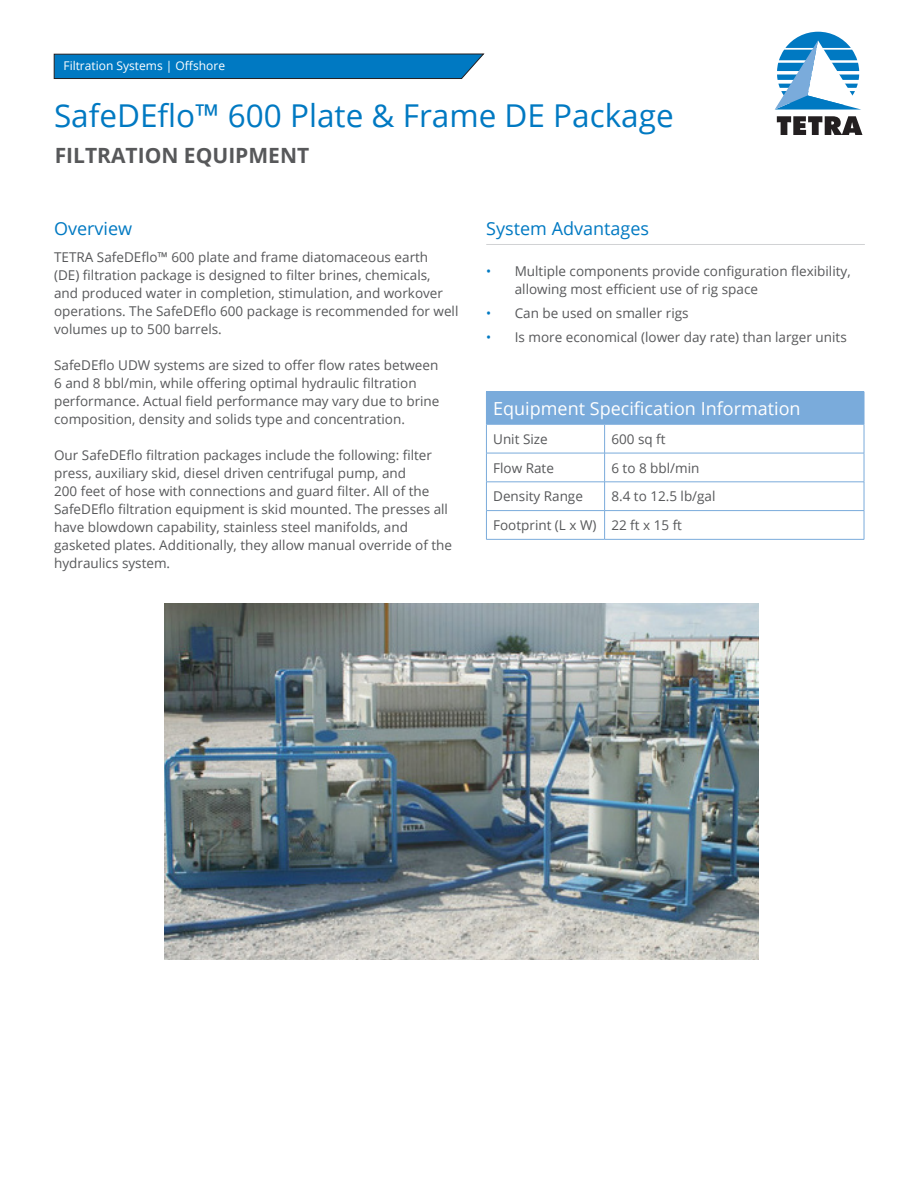
<style>
.page{position:relative;width:918px;height:1188px;background:#fff}
.page>*{position:absolute;margin:0;border:0;box-sizing:border-box;transform-origin:0 0}
.t1{font:31.5px "Open Sans";color:#0079c2}
.t2{font:700 21px "Open Sans";color:#57585a}
.table_titles{font:18px "Open Sans";color:#fff}
.Header1{font:18px "Open Sans";color:#0079c2}
.text_9{font:13.5px/18px "Open Sans";color:#57585a}
.t3{font:12px "Open Sans";color:#fff}
.s1{color:#0079c2}
</style>
<div class="page">
<svg style="left:54px;top:53px;width:430px;height:26px;background:#0f78b7"></svg>
<svg style="left:777px;top:116px;width:85px;height:19px"></svg>
<svg style="left:775px;top:32px;width:86px;height:78px"></svg>
<div style="left:486px;top:392px;width:378px;height:32px;background:#7aabdb"></div>
<hr style="left:486px;top:391px;width:119px;height:1px;background:#7aabdb">
<hr style="left:605px;top:391px;width:259px;height:1px;background:#7aabdb">
<hr style="left:864px;top:392px;width:1px;height:32px;background:#7aabdb">
<svg style="left:486px;top:424px;width:379px;height:115px"></svg>
<hr style="left:486px;top:539px;width:119px;height:1px;background:#7aabdb">
<hr style="left:605px;top:539px;width:259px;height:1px;background:#7aabdb">
<hr style="left:486px;top:244px;width:379px;height:1px;background:#d1d2d4">
<img style="left:165px;top:603px;width:594px;height:357px">
<p class="t3" style="left:63px;top:58px;width:163px">Filtration Systems | Offshore</p>
<h1 class="t1" style="left:54px;top:94px;width:621px">SafeDEflo™ 600 Plate &amp; Frame DE Package</h1>
<h2 class="t2" style="left:55px;top:141px;width:256px">FILTRATION EQUIPMENT</h2>
<p class="Header1" style="left:54px;top:216px;width:80px">Overview</p>
<p class="text_9" style="left:54px;top:248px;width:406px">TETRA SafeDEflo™ 600 plate and frame diatomaceous earth<br>(DE) filtration package is designed to filter brines, chemicals,<br>and produced water in completion, stimulation, and workover operations. The SafeDEflo 600 package is recommended for well volumes up to 500 barrels.</p>
<p class="text_9" style="left:54px;top:356px;width:387px">SafeDEflo UDW systems are sized to offer flow rates between 6 and 8 bbl/min, while offering optimal hydraulic filtration performance. Actual field performance may vary due to brine composition, density and solids type and concentration.</p>
<p class="text_9" style="left:54px;top:446px;width:395px">Our SafeDEflo filtration packages include the following: filter press, auxiliary skid, diesel driven centrifugal pump, and<br>200 feet of hose with connections and guard filter. All of the SafeDEflo filtration equipment is skid mounted. The presses all</p>
<p class="text_9" style="left:54px;top:518px;width:399px">have blowdown capability, stainless steel manifolds, and gasketed plates. Additionally, they allow manual override of the hydraulics system.</p>
<p class="Header1" style="left:486px;top:216px;width:164px">System Advantages</p>
<p class="text_9" style="left:515px;top:261px;width:337px;text-indent:-28px"><span class="s1">•</span> Multiple components provide configuration flexibility, allowing most efficient use of rig space</p>
<p class="text_9" style="left:486px;top:303px;width:204px"><span class="s1">•</span> Can be used on smaller rigs</p>
<p class="text_9" style="left:486px;top:327px;width:362px"><span class="s1">•</span> Is more economical (lower day rate) than larger units</p>
<p class="table_titles" style="left:493px;top:396px;width:309px">Equipment Specification Information</p>
<p class="text_9" style="left:493px;top:430px;width:56px">Unit Size</p>
<p class="text_9" style="left:611px;top:430px;width:56px">600 sq ft</p>
<p class="text_9" style="left:493px;top:458px;width:62px">Flow Rate</p>
<p class="text_9" style="left:611px;top:458px;width:90px">6 to 8 bbl/min</p>
<p class="text_9" style="left:493px;top:487px;width:91px">Density Range</p>
<p class="text_9" style="left:611px;top:487px;width:106px">8.4 to 12.5 lb/gal</p>
<p class="text_9" style="left:493px;top:516px;width:105px">Footprint (L x W)</p>
<p class="text_9" style="left:611px;top:516px;width:72px">22 ft x 15 ft</p>
</div>
